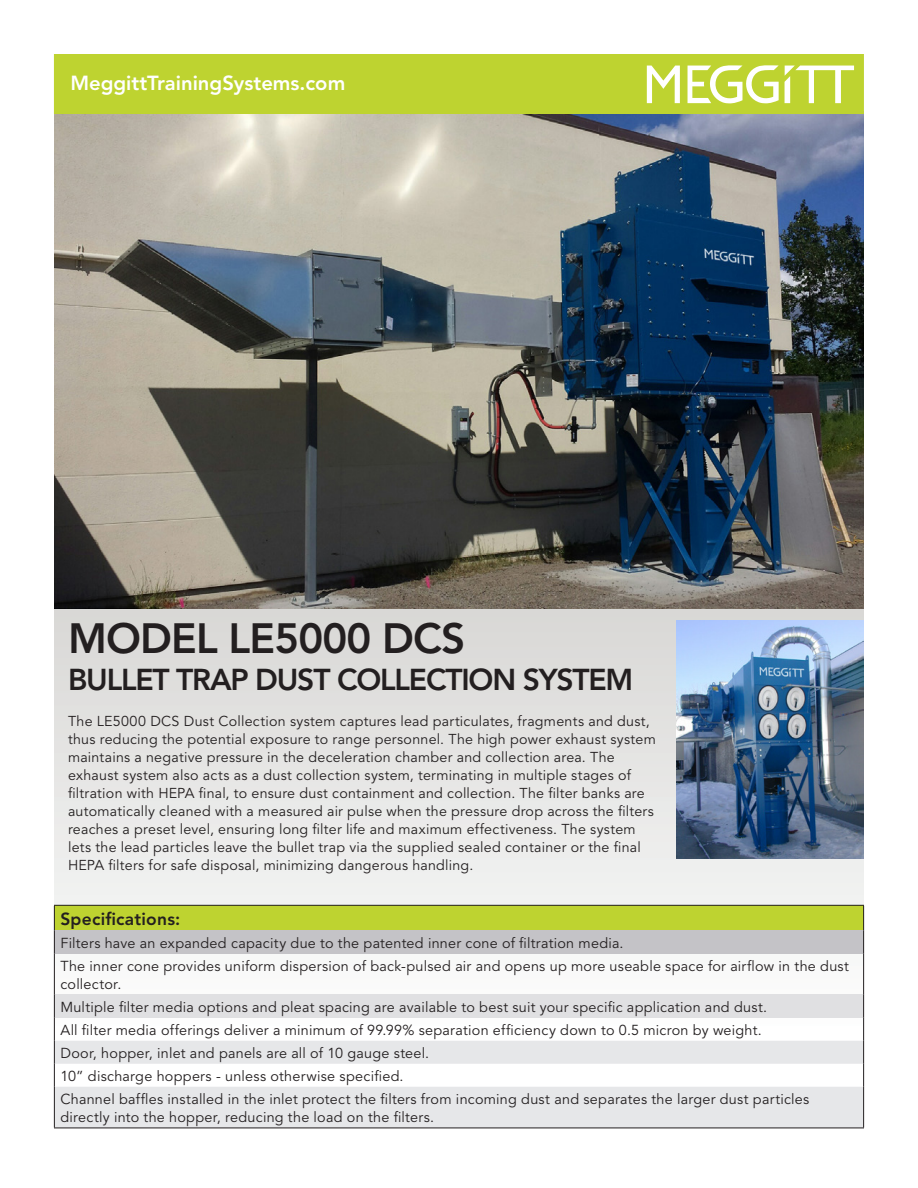
<style>
.page{position:relative;width:918px;height:1188px;background:#fff}
.page>*{position:absolute;margin:0;border:0;box-sizing:border-box;transform-origin:0 0}
.t1{font:800 42px "Avenir LT Std";letter-spacing:-.02em;color:#231f20}
.t2{font:800 30px "Avenir LT Std";letter-spacing:-.04em;color:#231f20}
.t3{font:800 20.25px "Avenir LT Std";color:#fff}
.t4{font:800 17.4px "Avenir LT Std";letter-spacing:.015em;color:#231f20}
.t5{font:14.4px/23px "Avenir LT Std";letter-spacing:.015em;color:#231f20}
.t6{font:14.25px/18px "Avenir LT Std";letter-spacing:.02em;color:#231f20}
</style>
<div class="page">
<svg style="left:54px;top:608px;width:810px;height:387px"></svg>
<img style="left:54px;top:114px;width:810px;height:494px">
<div style="left:54px;top:54px;width:810px;height:60px;background:#bed330"></div>
<svg style="left:688px;top:65px;width:91px;height:39px"></svg>
<svg style="left:647px;top:66px;width:33px;height:37px"></svg>
<svg style="left:785px;top:66px;width:69px;height:37px"></svg>
<img style="left:676px;top:621px;width:188px;height:237px">
<div style="left:54px;top:905px;width:810px;height:26px;background:#bed330"></div>
<div style="left:54px;top:931px;width:810px;height:23px;background:#c4c3c7"></div>
<div style="left:54px;top:995px;width:810px;height:23px;background:#e0e0e2"></div>
<svg style="left:55px;top:1041px;width:808px;height:87px;fill:#e6e7e9"></svg>
<hr style="left:54px;top:905px;width:810px;height:1px;background:#231f20">
<svg style="left:54px;top:906px;width:1px;height:48px"></svg>
<svg style="left:863px;top:906px;width:1px;height:48px"></svg>
<hr style="left:54px;top:954px;width:1px;height:41px;background:#231f20">
<hr style="left:863px;top:954px;width:1px;height:41px;background:#231f20">
<svg style="left:54px;top:995px;width:1px;height:92px"></svg>
<svg style="left:863px;top:995px;width:1px;height:92px"></svg>
<hr style="left:54px;top:1087px;width:1px;height:41px;background:#231f20">
<hr style="left:863px;top:1087px;width:1px;height:41px;background:#231f20">
<hr style="left:54px;top:1128px;width:810px;height:1px;background:#231f20">
<h3 class="t3" style="left:70px;top:71px;width:276px">MeggittTrainingSystems.com</h3>
<h1 class="t1" style="left:68px;top:613px;width:399px">MODEL LE5000 DCS</h1>
<h2 class="t2" style="left:68px;top:662px;width:567px">BULLET TRAP DUST COLLECTION SYSTEM</h2>
<p class="t6" style="left:68px;top:713px;width:589px">The LE5000 DCS Dust Collection system captures lead particulates, fragments and dust, thus reducing the potential exposure to range personnel. The high power exhaust system maintains a negative pressure in the deceleration chamber and collection area. The exhaust system also acts as a dust collection system, terminating in multiple stages of filtration with HEPA final, to ensure dust containment and collection. The filter banks are automatically cleaned with a measured air pulse when the pressure drop across the filters reaches a preset level, ensuring long filter life and maximum effectiveness. The system lets the lead particles leave the bullet trap via the supplied sealed container or the final HEPA filters for safe disposal, minimizing dangerous handling.</p>
<p class="t4" style="left:60px;top:908px;width:121px">Specifications:</p>
<p class="t5" style="left:60px;top:931px;width:790px">Filters have an expanded capacity due to the patented inner cone of filtration media.<br>The inner cone provides uniform dispersion of back-pulsed air and opens up more useable space for airflow in the dust</p>
<p class="t5" style="left:60px;top:973px;width:750px">collector.<br>Multiple filter media options and pleat spacing are available to best suit your specific application and dust.<br>All filter media offerings deliver a minimum of 99.99% separation efficiency down to 0.5 micron by weight.<br>Door, hopper, inlet and panels are all of 10 gauge steel.<br>10” discharge hoppers - unless otherwise specified.<br>Channel baffles installed in the inlet protect the filters from incoming dust and separates the larger dust particles</p>
<p class="t5" style="left:60px;top:1106px;width:375px">directly into the hopper, reducing the load on the filters.</p>
</div>
